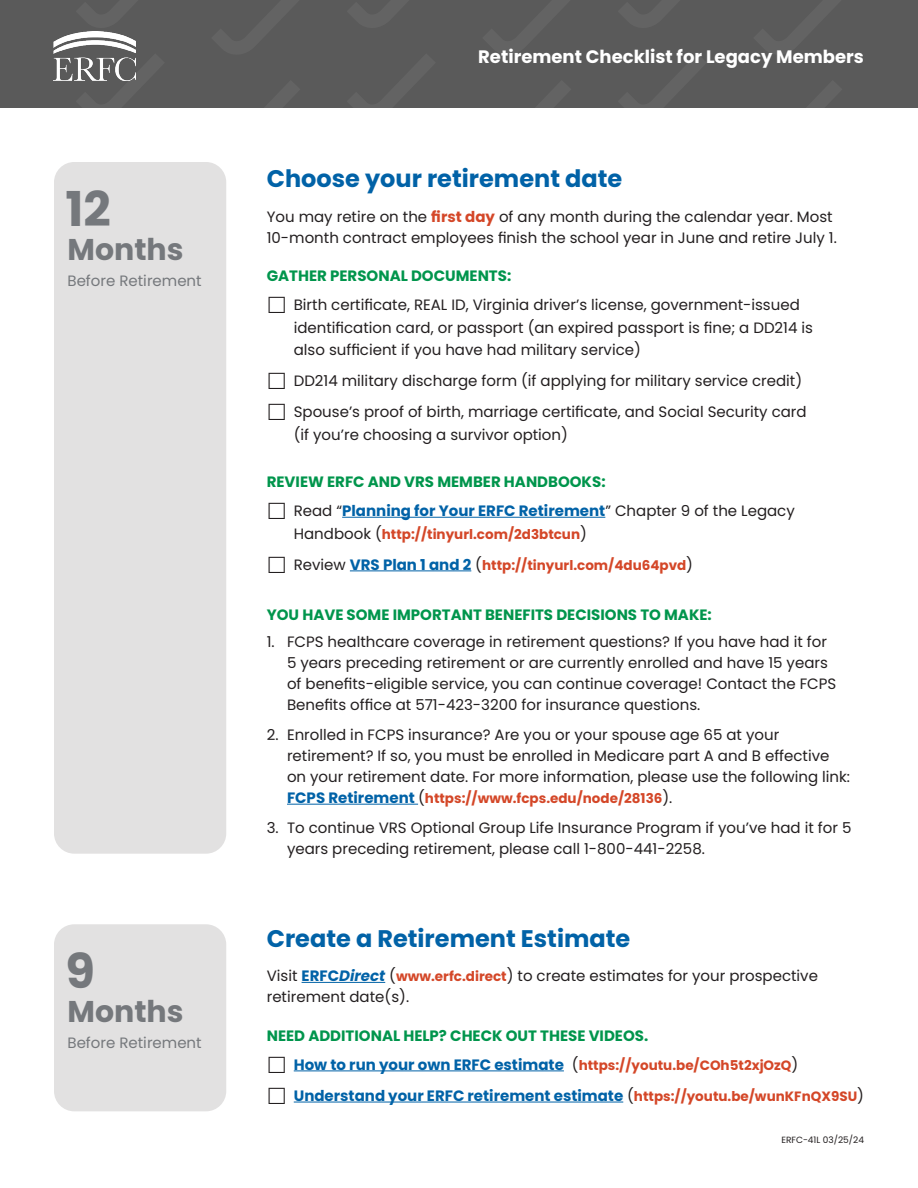
<style>
.page{position:relative;width:918px;height:1188px;background:#fff}
.page>*{position:absolute;margin:0;border:0;box-sizing:border-box;transform-origin:0 0}
.Months{font:700 48px "Poppins";color:#75787c}
.Months-2{font:700 30px "Poppins";color:#75787c}
.Content-Heading{font:700 24px "Poppins";color:#0162a7}
.t1{font:700 18px "Poppins";color:#fff}
.Content-Copy{font:15px/21px "Poppins";color:#231f20}
.Content-Subheading{font:700 15px "Poppins";color:#00954c}
.t2{font:700 15px "Poppins";color:#0162a7}
.Before_Retirement{font:15px "Poppins";color:#75787c}
.t3{font:700 13.5px "Poppins";color:#d44728}
.t4{font:9px "Poppins";color:#231f20}
.s1{font-weight:700;color:#d44728}
.s2{font-weight:400;color:#231f20}
.s3{font-weight:400;font-size:15px;color:#231f20}
.s4{font-size:15px;color:#0162a7}
.s5{font-weight:700;color:#0162a7}
.s6{font-weight:700;font-style:italic;color:#0162a7}
.s7{font-weight:700;font-size:13.5px;color:#d44728}
.s8{font-size:13.5px;color:#d44728}
</style>
<div class="page">
<div style="left:0;top:0;width:918px;height:108px;background:#5a5a5a"></div>
<img style="left:54px;top:31px;width:81px;height:50px">
<hr style="left:342px;top:517px;width:263px;height:1px;background:#0162a7">
<hr style="left:350px;top:571px;width:121px;height:1px;background:#0162a7">
<hr style="left:287px;top:804px;width:131px;height:1px;background:#0162a7">
<hr style="left:302px;top:982px;width:83px;height:1px;background:#0162a7">
<hr style="left:294px;top:1071px;width:270px;height:1px;background:#0162a7">
<hr style="left:294px;top:1102px;width:329px;height:1px;background:#0162a7">
<div style="left:54px;top:162px;width:172px;height:692px;background:#e2e1e1;border-radius:20px"></div>
<div style="left:54px;top:924px;width:172px;height:187px;background:#e2e1e1;border-radius:20px"></div>
<p class="Months" style="left:65px;top:181px;width:47px">12</p>
<p class="Months-2" style="left:68px;top:232px;width:118px">Months</p>
<p class="Before_Retirement" style="left:68px;top:272px;width:136px">Before Retirement</p>
<p class="Months" style="left:65px;top:944px;width:31px">9</p>
<p class="Months-2" style="left:68px;top:994px;width:118px">Months</p>
<p class="Before_Retirement" style="left:68px;top:1034px;width:136px">Before Retirement</p>
<p class="t1" style="left:478px;top:47px;width:387px">Retirement Checklist for Legacy Members</p>
<p class="Content-Heading" style="left:267px;top:165px;width:357px">Choose your retirement date</p>
<p class="Content-Copy" style="left:267px;top:206px;width:572px">You may retire on the <span class="s1">first day</span> of any month during the calendar year. Most<br>10-month contract employees finish the school year in June and retire July 1.</p>
<p class="Content-Subheading" style="left:267px;top:267px;width:246px">GATHER PERSONAL DOCUMENTS:</p>
<p class="Content-Copy" style="left:294px;top:294px;width:521px;line-height:22.5px">Birth certificate, REAL ID, Virginia driver’s license, government-issued identification card, or passport (an expired passport is fine; a DD214 is also sufficient if you have had military service)</p>
<p class="Content-Copy" style="left:294px;top:371px;width:510px">DD214 military discharge form (if applying for military service credit)</p>
<p class="Content-Copy" style="left:294px;top:401px;width:514px;line-height:22.5px">Spouse’s proof of birth, marriage certificate, and Social Security card (if you’re choosing a survivor option)</p>
<p class="Content-Subheading" style="left:267px;top:473px;width:340px">REVIEW ERFC AND VRS MEMBER HANDBOOKS:</p>
<p class="t2" style="left:294px;top:502px;width:503px"><span class="s2">Read “</span>Planning for Your ERFC Retirement<span class="s2">” Chapter 9 of the Legacy</span></p>
<p class="t3" style="left:294px;top:526px;width:295px"><span class="s3">Handbook (</span>http://tinyurl.com/2d3btcun<span class="s3">)</span></p>
<p class="t3" style="left:294px;top:557px;width:401px"><span class="s3">Review</span> <span class="s4">VRS Plan 1 and 2</span> <span class="s3">(</span>http://tinyurl.com/4du64pvd<span class="s3">)</span></p>
<p class="Content-Subheading" style="left:267px;top:606px;width:447px">YOU HAVE SOME IMPORTANT BENEFITS DECISIONS TO MAKE:</p>
<p class="Content-Copy" style="left:287px;top:632px;width:551px;text-indent:-20px">1. FCPS healthcare coverage in retirement questions? If you have had it for 5 years preceding retirement or are currently enrolled and have 15 years of benefits-eligible service, you can continue coverage! Contact the FCPS Benefits office at 571-423-3200 for insurance questions.</p>
<p class="Content-Copy" style="left:287px;top:724px;width:565px;text-indent:-20px">2. Enrolled in FCPS insurance? Are you or your spouse age 65 at your retirement? If so, you must be enrolled in Medicare part A and B effective on your retirement date. For more information, please use the following link:</p>
<p class="t3" style="left:287px;top:790px;width:387px"><span class="s4">FCPS Retirement</span> <span class="s3">(</span>https://www.fcps.edu/node/28136<span class="s3">).</span></p>
<p class="Content-Copy" style="left:287px;top:817px;width:566px;text-indent:-20px">3. To continue VRS Optional Group Life Insurance Program if you’ve had it for 5 years preceding retirement, please call 1-800-441-2258.</p>
<p class="Content-Heading" style="left:267px;top:924px;width:365px">Create a Retirement Estimate</p>
<p class="Content-Copy" style="left:267px;top:966px;width:553px">Visit <span class="s5">ERFC</span><span class="s6">Direct</span> (<span class="s7">www.erfc.direct</span>) to create estimates for your prospective retirement date(s).</p>
<p class="Content-Subheading" style="left:267px;top:1027px;width:383px">NEED ADDITIONAL HELP? CHECK OUT THESE VIDEOS.</p>
<p class="t3" style="left:294px;top:1057px;width:506px"><span class="s4">How to run your own ERFC estimate</span> <span class="s3">(</span>https://youtu.be/COh5t2xjOzQ<span class="s3">)</span></p>
<p class="t2" style="left:294px;top:1087px;width:572px">Understand your ERFC retirement estimate <span class="s2">(</span><span class="s8">https://youtu.be/wunKFnQX9SU</span><span class="s2">)</span></p>
<p class="t4" style="left:781px;top:1135px;width:84px">ERFC-41L 03/25/24</p>
</div>
